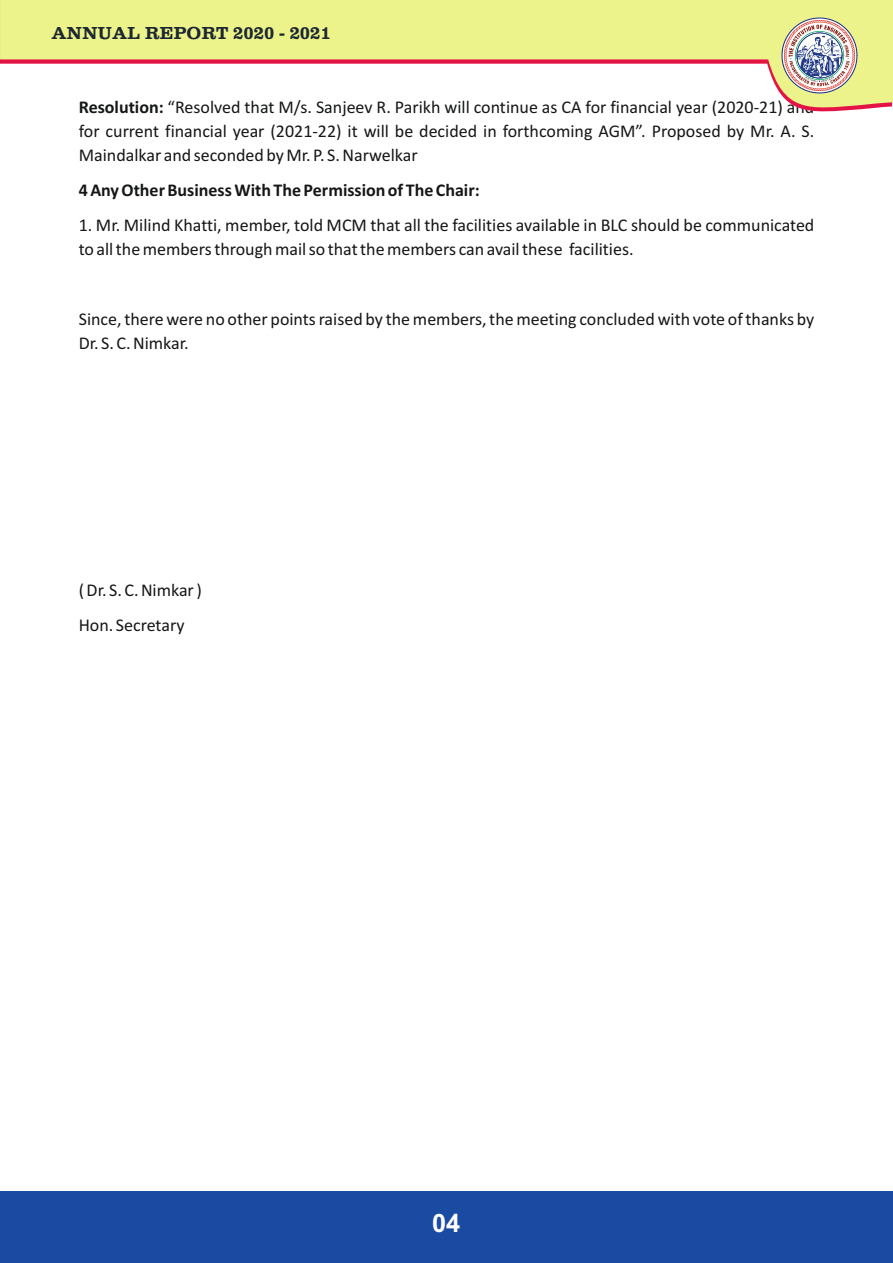
<style>
.page{position:relative;width:893px;height:1263px;background:#fff}
.page>*{position:absolute;margin:0;border:0;box-sizing:border-box;transform-origin:0 0}
.t1{font:700 25.35px "Arial";color:#fff}
.t2{font:18px/24px "Calibri";color:#151616}
.t3{font:700 18px "Calibri";color:#151616}
.t4{font:18px "Clarendon";color:#1d2731}
.s1{font-weight:700}
</style>
<div class="page">
<div style="left:0;top:1191px;width:893px;height:72px;background:#1b4aa2"></div>
<svg style="left:0;top:0;width:893px;height:112px;fill:#ecf38b"></svg>
<svg style="left:781px;top:18px;width:76px;height:75px"></svg>
<p class="t4" style="left:51px;top:27px;width:281px">ANNUAL REPORT 2020 - 2021</p>
<p class="t2" style="left:79px;top:96px;width:737px;text-align:justify"><span class="s1">Resolution:</span> “Resolved that M/s. Sanjeev R. Parikh will continue as CA for financial year (2020-21) and for current financial year (2021-22) it will be decided in forthcoming AGM”. Proposed by Mr. A. S.<br>Maindalkar and seconded by Mr. P. S. Narwelkar</p>
<p class="t3" style="left:79px;top:183px;width:402px">4 Any Other Business With The Permission of The Chair:</p>
<p class="t2" style="left:79px;top:215px;width:737px">1. Mr. Milind Khatti, member, told MCM that all the facilities available in BLC should be communicated to all the members through mail so that the members can avail these facilities.</p>
<p class="t2" style="left:79px;top:309px;width:737px">Since, there were no other points raised by the members, the meeting concluded with vote of thanks by<br>Dr. S. C. Nimkar.</p>
<p class="t2" style="left:79px;top:573px;width:125px;line-height:35.1px">( Dr. S. C. Nimkar )<br>Hon. Secretary</p>
<h1 class="t1" style="left:432px;top:1214px;width:30px">04</h1>
</div>
